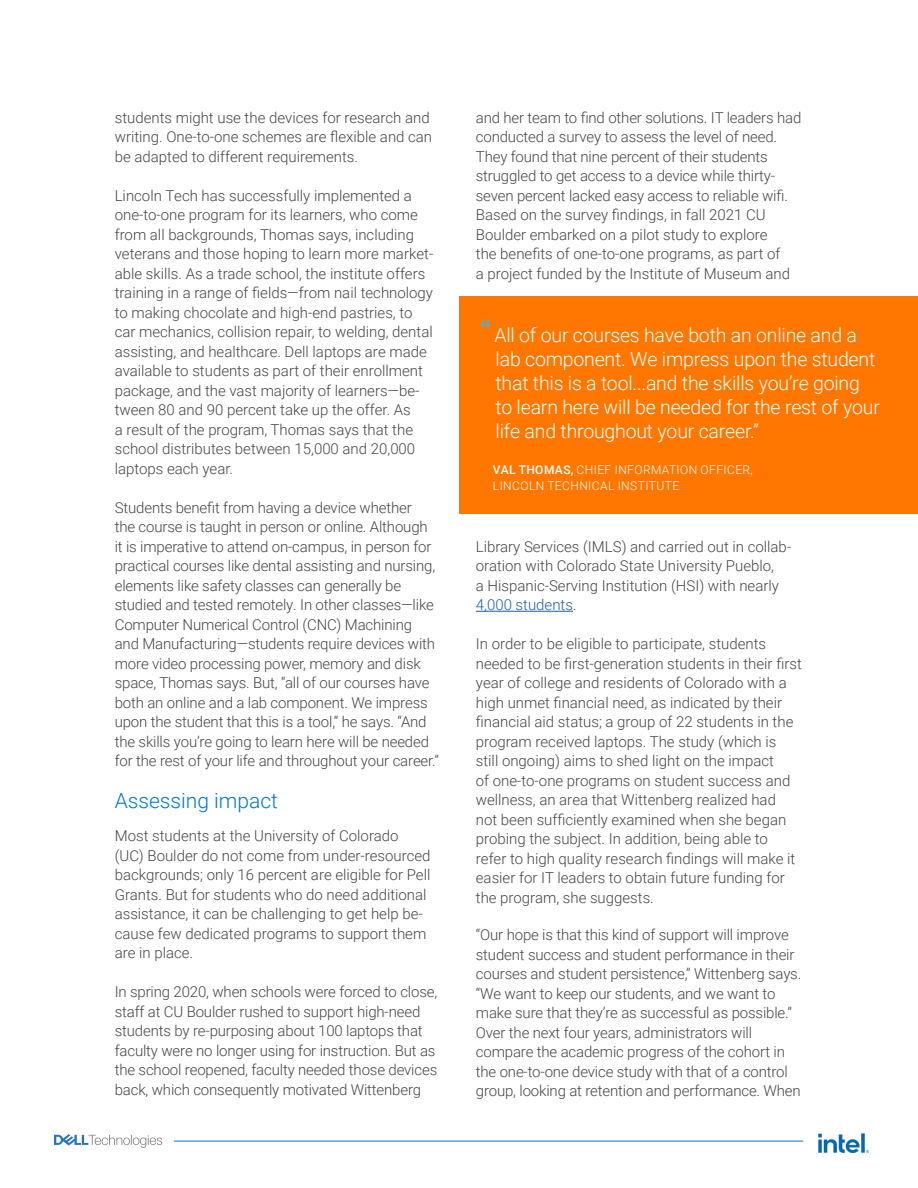
<style>
.page{position:relative;width:918px;height:1188px;background:#fff}
.page>*{position:absolute;margin:0;border:0;box-sizing:border-box;transform-origin:0 0}
.t1{font:30px "Helvetica";color:#42b6e6}
.t2{font:300 21px "Roboto";color:#0076ce}
.t3{font:300 19.5px/24px "Roboto";letter-spacing:-.01em;color:#fff}
.t4{font:300 15px/19.5px "Roboto";color:#444}
.t5{font:300 12px/16.5px "Roboto";letter-spacing:.035em;color:#fff}
.s1{font-weight:500}
.s2{color:#215e9e}
</style>
<div class="page">
<hr style="left:174px;top:1141px;width:629px;height:1px;background:#0076ce">
<svg style="left:54px;top:1134px;width:108px;height:14px"></svg>
<img style="left:819px;top:1134px;width:49px;height:19px">
<hr style="left:476px;top:611px;width:97px;height:1px;background:#215e9e">
<div style="left:459px;top:296px;width:459px;height:218px;background:#f70"></div>
<p class="t4" style="left:115px;top:107px;width:319px">students might use the devices for research and writing. One-to-one schemes are flexible and can be adapted to different requirements.</p>
<p class="t4" style="left:115px;top:185px;width:320px">Lincoln Tech has successfully implemented a one-to-one program for its learners, who come from all backgrounds, Thomas says, including veterans and those hoping to learn more market&shy;able skills. As a trade school, the institute offers training in a range of fields—from nail technology to making chocolate and high-end pastries, to car mechanics, collision repair, to welding, dental assisting, and healthcare. Dell laptops are made available to students as part of their enrollment package, and the vast majority of learners—be&shy;tween 80 and 90 percent take up the offer. As<br>a result of the program, Thomas says that the school distributes between 15,000 and 20,000 laptops each year.</p>
<p class="t4" style="left:115px;top:497px;width:326px">Students benefit from having a device whether<br>the course is taught in person or online. Although it is imperative to attend on-campus, in person for practical courses like dental assisting and nursing, elements like safety classes can generally be studied and tested remotely. In other classes—like Computer Numerical Control (CNC) Machining and Manufacturing—students require devices with more video processing power, memory and disk space, Thomas says. But, “all of our courses have both an online and a lab component. We impress upon the student that this is a tool,” he says. “And the skills you’re going to learn here will be needed for the rest of your life and throughout your career.”</p>
<h2 class="t2" style="left:115px;top:786px;width:165px">Assessing impact</h2>
<p class="t4" style="left:115px;top:826px;width:317px">Most students at the University of Colorado (UC) Boulder do not come from under-resourced backgrounds; only 16 percent are eligible for Pell Grants. But for students who do need additional assistance, it can be challenging to get help be&shy;cause few dedicated programs to support them are in place.</p>
<p class="t4" style="left:115px;top:982px;width:324px">In spring 2020, when schools were forced to close, staff at CU Boulder rushed to support high-need students by re-purposing about 100 laptops that faculty were no longer using for instruction. But as the school reopened, faculty needed those devices back, which consequently motivated Wittenberg</p>
<p class="t4" style="left:476px;top:107px;width:327px">and her team to find other solutions. IT leaders had conducted a survey to assess the level of need.<br>They found that nine percent of their students struggled to get access to a device while thirty&shy;seven percent lacked easy access to reliable wifi.<br>Based on the survey findings, in fall 2021 CU Boulder embarked on a pilot study to explore<br>the benefits of one-to-one programs, as part of<br>a project funded by the Institute of Museum and</p>
<h1 class="t1" style="left:481px;top:307px;width:11px">“</h1>
<h3 class="t3" style="left:494px;top:322px;width:387px">All of our courses have both an online and a lab component. We impress upon the student that this is a tool...and the skills you’re going to learn here will be needed for the rest of your life and throughout your career.”</h3>
<p class="t5" style="left:493px;top:461px;width:261px"><span class="s1">VAL THOMAS,</span> CHIEF INFORMATION OFFICER,<br>LINCOLN TECHNICAL INSTITUTE</p>
<p class="t4" style="left:476px;top:536px;width:317px">Library Services (IMLS) and carried out in collab&shy;oration with Colorado State University Pueblo,<br>a Hispanic-Serving Institution (HSI) with nearly <span class="s2">4,000 students</span>.</p>
<p class="t4" style="left:476px;top:634px;width:327px">In order to be eligible to participate, students needed to be first-generation students in their first year of college and residents of Colorado with a high unmet financial need, as indicated by their financial aid status; a group of 22 students in the program received laptops. The study (which is still ongoing) aims to shed light on the impact<br>of one-to-one programs on student success and wellness, an area that Wittenberg realized had<br>not been sufficiently examined when she began probing the subject. In addition, being able to refer to high quality research findings will make it easier for IT leaders to obtain future funding for the program, she suggests.</p>
<p class="t4" style="left:476px;top:925px;width:327px">“Our hope is that this kind of support will improve student success and student performance in their courses and student persistence,” Wittenberg says. “We want to keep our students, and we want to make sure that they’re as successful as possible.” Over the next four years, administrators will compare the academic progress of the cohort in the one-to-one device study with that of a control group, looking at retention and performance. When</p>
</div>
